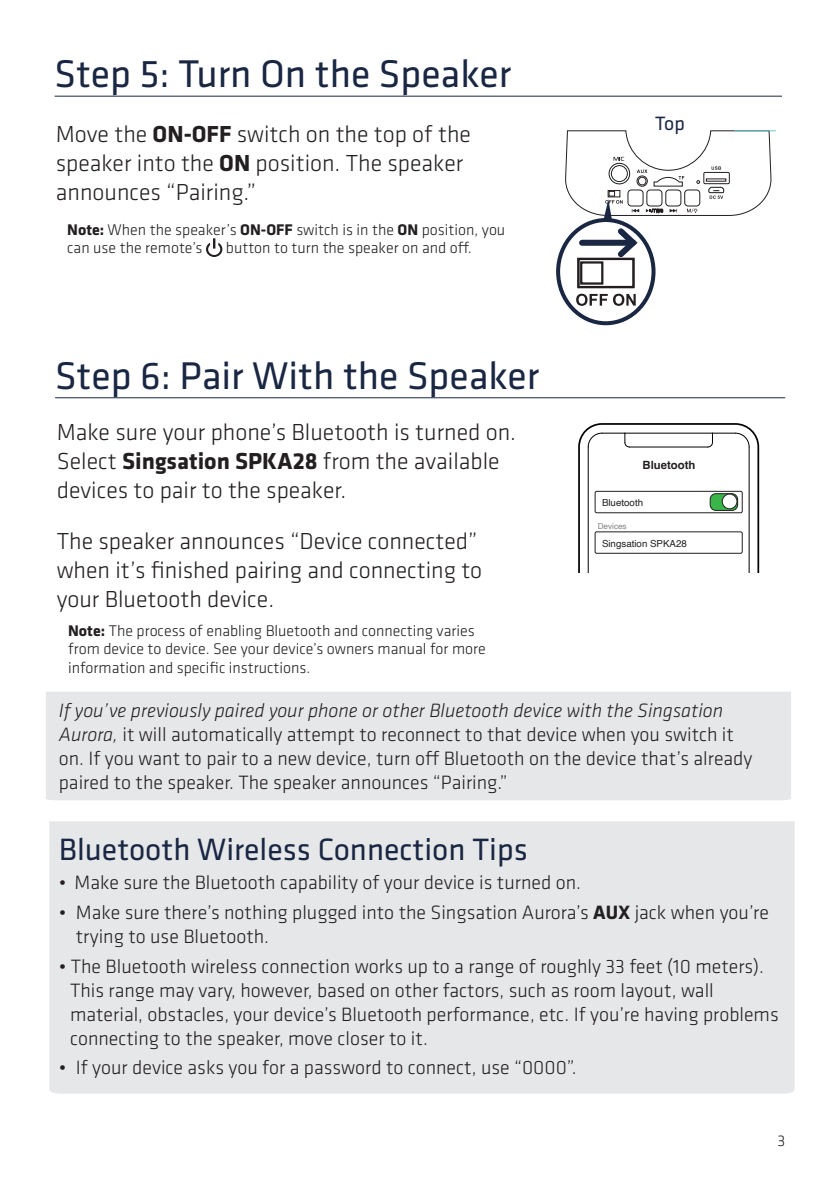
<style>
.page{position:relative;width:840px;height:1191px;background:#fff}
.page>*{position:absolute;margin:0;border:0;box-sizing:border-box;transform-origin:0 0}
.t1{font:40px "Klavika";color:#1a2743}
.t2{font:32px "Klavika";color:#1a2743}
.t3{font:300 24px/28.8px "Klavika";color:#231f20}
.t4{font:300 20px/24px "Klavika";color:#231f20}
.t5{font:20px "Klavika";color:#1a2743}
.t6{font:300 16px/18.6px "Klavika";color:#231f20}
.t7{font:700 11.4px "Helvetica";color:#231f20}
.t8{font:9.8px "Helvetica";color:#231f20}
.t9{font:8.2px "Helvetica";color:#808285}
.s1{font-weight:700}
.s2{font-style:italic}
</style>
<div class="page">
<hr style="left:733px;top:130px;width:42px;height:1px;background:#6fc7d4">
<hr style="left:55px;top:96px;width:726px;height:1px;background:#1a2743">
<hr style="left:55px;top:397px;width:729px;height:1px;background:#1a2743">
<svg style="left:578px;top:423px;width:180px;height:149px"></svg>
<hr style="left:624px;top:433px;width:88px;height:1px;background:#000">
<div style="left:594px;top:491px;width:148px;height:22px;border:1px solid #231f20;border-radius:2px"></div>
<div style="left:594px;top:531px;width:148px;height:22px;border:1px solid #231f20;border-radius:2px"></div>
<div style="left:709px;top:493px;width:28px;height:17px;background:#3ab54a;border-radius:6px"></div>
<div style="left:709px;top:493px;width:28px;height:18px;border:1px solid #231f20;border-radius:6px"></div>
<div style="left:721px;top:494px;width:15px;height:15px;background:#fff;border-radius:50%"></div>
<div style="left:721px;top:493px;width:16px;height:16px;border:1px solid #231f20;border-radius:50%"></div>
<svg style="left:206px;top:238px;width:16px;height:19px"></svg>
<div style="left:46px;top:692px;width:744px;height:108px;background:#e6e7e9"></div>
<svg style="left:557px;top:220px;width:96px;height:103px"></svg>
<div style="left:555px;top:218px;width:100px;height:107px;border:4px solid #1a2743;border-radius:50%"></div>
<svg style="left:564px;top:130px;width:207px;height:177px"></svg>
<div style="left:49px;top:821px;width:745px;height:272px;background:#e6e7e9"></div>
<h1 class="t1" style="left:55px;top:48px;width:457px">Step 5: Turn On the Speaker</h1>
<p class="t3" style="left:56px;top:120px;width:416px">Move the <span class="s1">ON-OFF</span> switch on the top of the speaker into the <span class="s1">ON</span> position. The speaker announces “Pairing.”</p>
<p class="t6" style="left:67px;top:220px;width:439px;line-height:18px"><span class="s1">Note:</span> When the speaker’s <span class="s1">ON-OFF</span> switch is in the <span class="s1">ON</span> position, you can use the remote’s</p>
<p class="t6" style="left:226px;top:238px;width:247px">button to turn the speaker on and off.</p>
<h1 class="t1" style="left:55px;top:349px;width:485px">Step 6: Pair With the Speaker</h1>
<p class="t3" style="left:57px;top:418px;width:460px">Make sure your phone’s Bluetooth is turned on.<br>Select <span class="s1">Singsation SPKA28</span> from the available devices to pair to the speaker.</p>
<p class="t3" style="left:57px;top:527px;width:426px">The speaker announces “Device connected” when it’s finished pairing and connecting to your Bluetooth device.</p>
<p class="t6" style="left:68px;top:621px;width:419px"><span class="s1">Note:</span> The process of enabling Bluetooth and connecting varies from device to device. See your device’s owners manual for more information and specific instructions.</p>
<p class="t5" style="left:654px;top:110px;width:31px">Top</p>
<p class="t7" style="left:642px;top:458px;width:54px">Bluetooth</p>
<p class="t8" style="left:601px;top:495px;width:43px">Bluetooth</p>
<p class="t8" style="left:601px;top:535px;width:86px">Singsation SPKA28</p>
<p class="t9" style="left:597px;top:520px;width:30px">Devices</p>
<p class="t4" style="left:59px;top:698px;width:694px"><span class="s2">If you’ve previously paired your phone or other Bluetooth device with the Singsation Aurora,</span> it will automatically attempt to reconnect to that device when you switch it on. If you want to pair to a new device, turn off Bluetooth on the device that’s already paired to the speaker. The speaker announces “Pairing.”</p>
<h2 class="t2" style="left:59px;top:828px;width:470px">Bluetooth Wireless Connection Tips</h2>
<p class="t4" style="left:59px;top:870px;width:523px">• Make sure the Bluetooth capability of your device is turned on.</p>
<p class="t4" style="left:76px;top:900px;width:694px;text-indent:-17px">• Make sure there’s nothing plugged into the Singsation Aurora’s <span class="s1">AUX</span> jack when you’re trying to use Bluetooth.</p>
<p class="t4" style="left:70px;top:953px;width:709px;text-indent:-11px">• The Bluetooth wireless connection works up to a range of roughly 33 feet (10 meters).<br>This range may vary, however, based on other factors, such as room layout, wall material, obstacles, your device’s Bluetooth performance, etc. If you’re having problems connecting to the speaker, move closer to it.</p>
<p class="t4" style="left:59px;top:1055px;width:519px">• If your device asks you for a password to connect, use “0000”.</p>
<p class="t6" style="left:777px;top:1131px;width:9px">3</p>
</div>
